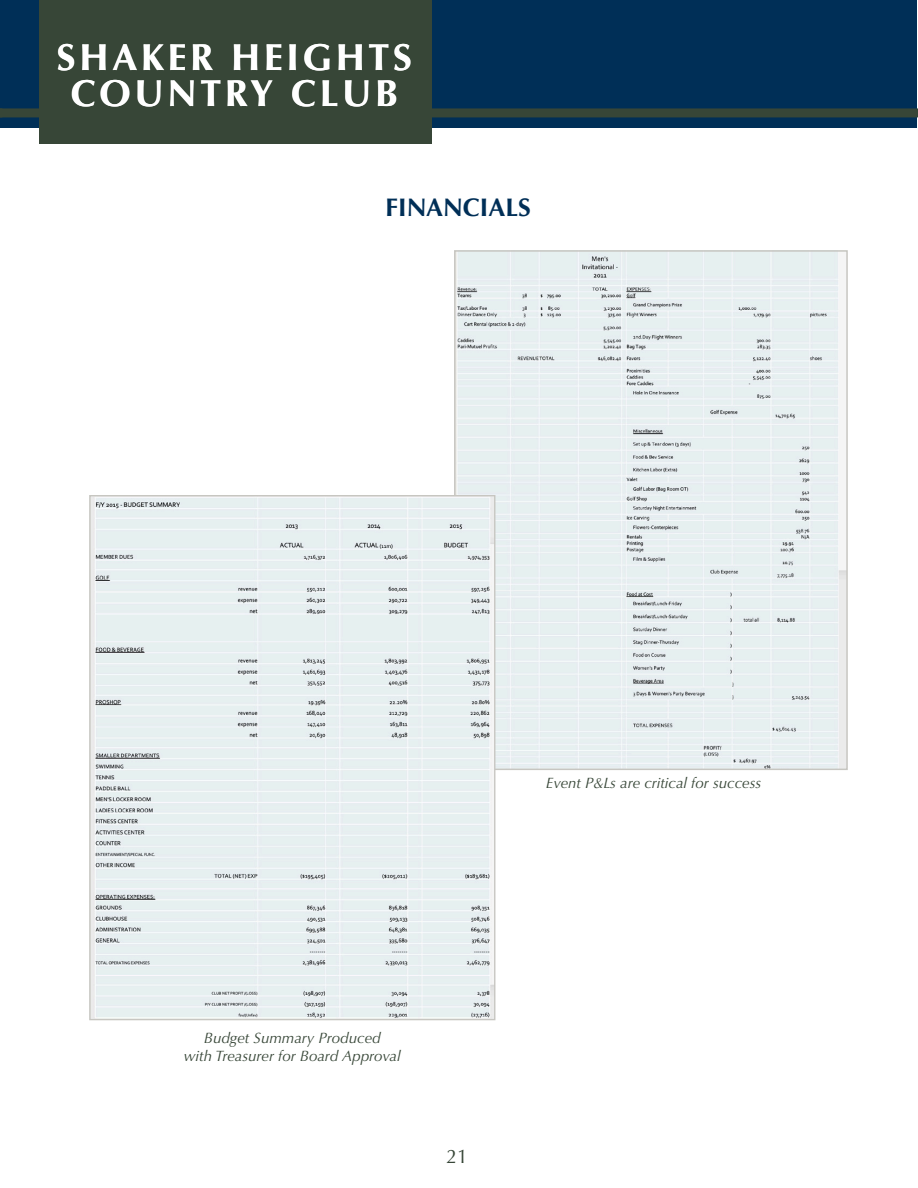
<style>
.page{position:relative;width:918px;height:1188px;background:#fff}
.page>*{position:absolute;margin:0;border:0;box-sizing:border-box;transform-origin:0 0}
.t1{font:700 37.5px "Optima";letter-spacing:.1em;color:#fff}
.t2{font:700 25.5px "Optima";color:#002f57}
.t3{font:19.5px "Optima";color:#374637}
.t4{font:italic 15px/18px "Optima";color:#374637;text-align:center}
</style>
<div class="page">
<div style="left:0;top:0;width:917px;height:127px;background:#002f57"></div>
<div style="left:39px;top:0;width:392px;height:144px;background:#374637"></div>
<div style="left:0;top:108px;width:918px;height:9px;background:#374637"></div>
<img style="left:457px;top:253px;width:388px;height:514px">
<div style="left:454px;top:250px;width:394px;height:520px;border:2px solid #c7c6c1"></div>
<img style="left:91px;top:497px;width:402px;height:521px">
<p class="t1" style="left:57px;top:35px;width:357px">SHAKER HEIGHTS</p>
<p class="t1" style="left:71px;top:71px;width:329px">COUNTRY CLUB</p>
<p class="t2" style="left:386px;top:192px;width:147px">FINANCIALS</p>
<p class="t4" style="left:546px;top:774px;width:217px">Event P&amp;Ls are critical for success</p>
<p class="t4" style="left:184px;top:1029px;width:218px">Budget Summary Produced<br>with Treasurer for Board Approval</p>
<h3 class="t3" style="left:446px;top:1145px;width:23px">21</h3>
</div>
